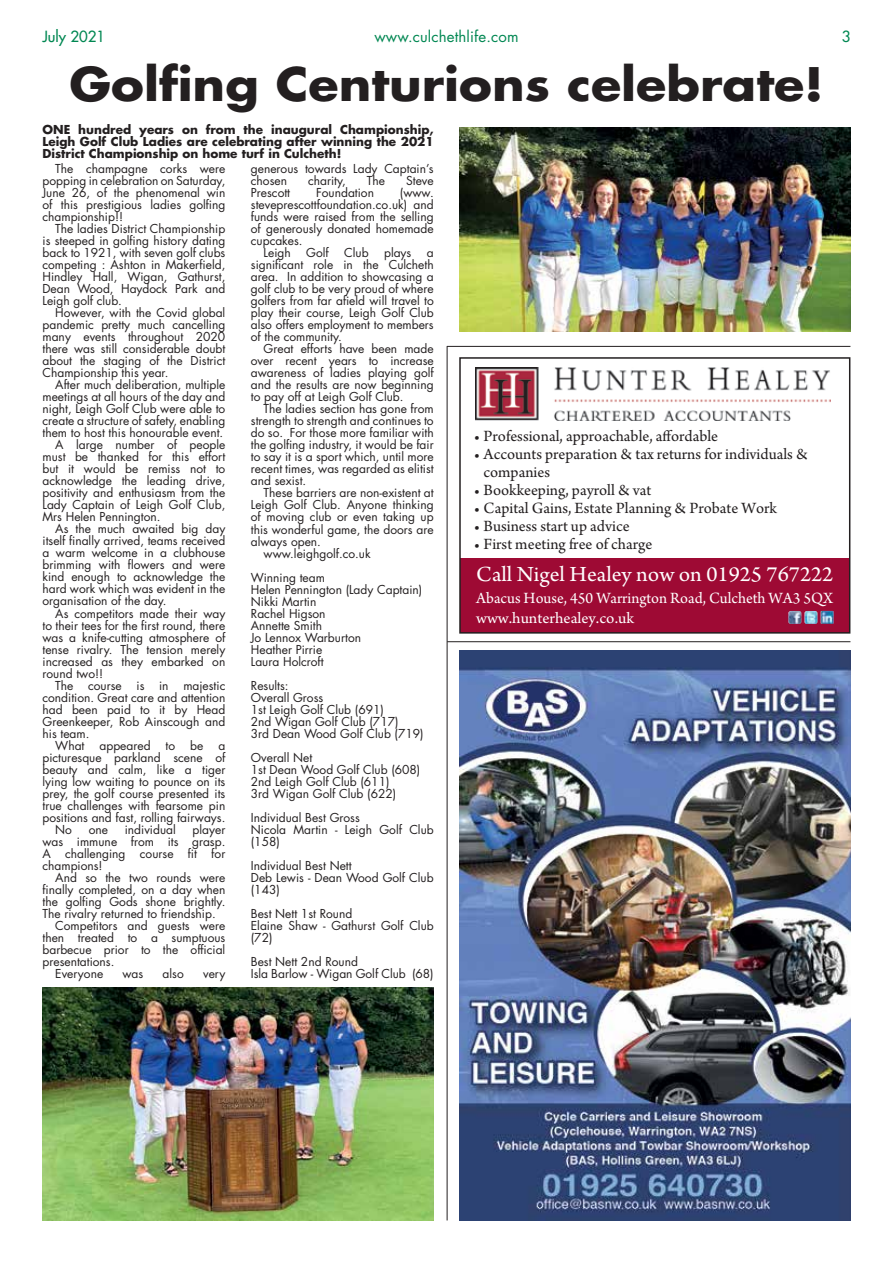
<style>
.page{position:relative;width:893px;height:1263px;background:#fff}
.page>*{position:absolute;margin:0;border:0;box-sizing:border-box;transform-origin:0 0}
.t1{font:700 45px "Futura Std";color:#231f20;scale:1.1 1}
.t2{font:22.8px "Arno Pro";color:#fff}
.t3{font:16.5px/18.1px "Arno Pro";color:#231f20}
.t4{font:16.5px/20.5px "Arno Pro";color:#fff}
.t5{font:15px "Futura Std";letter-spacing:.01em;color:#008752}
.t6{font:500 15px "Futura Std";color:#008752}
.t7{font:12px/12px "Futura Std";color:#231f20}
.t8{font:700 12px/12px "Futura Std";color:#231f20;text-align:justify}
</style>
<div class="page">
<hr style="left:447px;top:641px;width:403px;height:1px;background:#231f20">
<hr style="left:447px;top:346px;width:403px;height:1px;background:#231f20">
<hr style="left:447px;top:346px;width:1px;height:874px;background:#231f20">
<div style="left:460px;top:558px;width:389px;height:75px;background:#9e0a34"></div>
<div style="left:459px;top:357px;width:391px;height:277px;border:2px solid #231f20"></div>
<img style="left:476px;top:367px;width:354px;height:54px">
<img style="left:804px;top:611px;width:30px;height:13px">
<img style="left:459px;top:651px;width:391px;height:569px">
<img style="left:459px;top:128px;width:391px;height:204px">
<img style="left:43px;top:988px;width:391px;height:232px">
<p class="t6" style="left:43px;top:27px;width:64px">July 2021</p>
<p class="t5" style="left:374px;top:27px;width:146px">www.culchethlife.com</p>
<p class="t6" style="left:842px;top:27px;width:10px">3</p>
<h1 class="t1" style="left:70px;top:54px;width:687px">Golfing Centurions celebrate!</h1>
<p class="t8" style="left:43px;top:123px;width:393px">ONE hundred years on from the inaugural Championship, Leigh Golf Club Ladies are celebrating after winning the 2021<br>District Championship on home turf in Culcheth!</p>
<p class="t7" style="left:43px;top:162px;width:184px;text-align:justify;text-indent:13px">The champagne corks were popping in celebration on Saturday, June 26, of the phenomenal win of this prestigious ladies golfing championship!!</p>
<p class="t7" style="left:43px;top:222px;width:184px;text-align:justify;text-indent:13px">The ladies District Championship is steeped in golfing history dating back to 1921, with seven golf clubs competing : Ashton in Makerfield, Hindley Hall, Wigan, Gathurst, Dean Wood, Haydock Park and Leigh golf club.</p>
<p class="t7" style="left:43px;top:307px;width:184px;text-align:justify;text-indent:13px">However, with the Covid global pandemic pretty much cancelling many events throughout 2020 there was still considerable doubt about the staging of the District Championship this year.</p>
<p class="t7" style="left:55px;top:379px;width:172px">After much deliberation, multiple</p>
<p class="t7" style="left:43px;top:391px;width:184px">meetings at all hours of the day and</p>
<p class="t7" style="left:43px;top:403px;width:184px">night, Leigh Golf Club were able to</p>
<p class="t7" style="left:43px;top:415px;width:184px">create a structure of safety, enabling</p>
<p class="t7" style="left:43px;top:427px;width:182px">them to host this honourable event.</p>
<p class="t7" style="left:55px;top:439px;width:172px">A large number of people</p>
<p class="t7" style="left:43px;top:451px;width:184px">must be thanked for this effort</p>
<p class="t7" style="left:43px;top:463px;width:184px">but it would be remiss not to</p>
<p class="t7" style="left:43px;top:475px;width:184px">acknowledge the leading drive,</p>
<p class="t7" style="left:43px;top:487px;width:184px">positivity and enthusiasm from the</p>
<p class="t7" style="left:43px;top:499px;width:184px">Lady Captain of Leigh Golf Club,</p>
<p class="t7" style="left:43px;top:511px;width:120px">Mrs Helen Pennington.</p>
<p class="t7" style="left:55px;top:523px;width:172px">As the much awaited big day</p>
<p class="t7" style="left:43px;top:535px;width:184px">itself finally arrived, teams received</p>
<p class="t7" style="left:43px;top:547px;width:184px">a warm welcome in a clubhouse</p>
<p class="t7" style="left:43px;top:559px;width:184px">brimming with flowers and were</p>
<p class="t7" style="left:43px;top:571px;width:184px">kind enough to acknowledge the</p>
<p class="t7" style="left:43px;top:583px;width:184px">hard work which was evident in the</p>
<p class="t7" style="left:43px;top:595px;width:126px">organisation of the day.</p>
<p class="t7" style="left:55px;top:607px;width:172px">As competitors made their way</p>
<p class="t7" style="left:43px;top:619px;width:184px">to their tees for the first round, there</p>
<p class="t7" style="left:43px;top:631px;width:184px">was a knife-cutting atmosphere of</p>
<p class="t7" style="left:43px;top:643px;width:184px">tense rivalry. The tension merely</p>
<p class="t7" style="left:43px;top:655px;width:184px">increased as they embarked on</p>
<p class="t7" style="left:43px;top:667px;width:62px">round two!!</p>
<p class="t7" style="left:55px;top:679px;width:172px">The course is in majestic</p>
<p class="t7" style="left:43px;top:691px;width:184px">condition. Great care and attention</p>
<p class="t7" style="left:43px;top:703px;width:184px">had been paid to it by Head</p>
<p class="t7" style="left:43px;top:715px;width:184px">Greenkeeper, Rob Ainscough and</p>
<p class="t7" style="left:43px;top:727px;width:48px">his team.</p>
<p class="t7" style="left:55px;top:739px;width:31px">What</p>
<p class="t7" style="left:100px;top:739px;width:53px">appeared</p>
<p class="t7" style="left:166px;top:739px;width:11px">to</p>
<p class="t7" style="left:190px;top:739px;width:15px">be</p>
<p class="t7" style="left:218px;top:739px;width:8px">a</p>
<p class="t7" style="left:43px;top:751px;width:184px">picturesque parkland scene of</p>
<p class="t7" style="left:43px;top:763px;width:184px">beauty and calm, like a tiger</p>
<p class="t7" style="left:43px;top:775px;width:184px">lying low waiting to pounce on its</p>
<p class="t7" style="left:43px;top:788px;width:184px">prey, the golf course presented its</p>
<p class="t7" style="left:43px;top:800px;width:184px">true challenges with fearsome pin</p>
<p class="t7" style="left:43px;top:812px;width:184px">positions and fast, rolling fairways.</p>
<p class="t7" style="left:55px;top:824px;width:18px">No</p>
<p class="t7" style="left:89px;top:824px;width:21px">one</p>
<p class="t7" style="left:125px;top:824px;width:52px">individual</p>
<p class="t7" style="left:251px;top:162px;width:184px">generous towards Lady Captain’s chosen</p>
<p class="t7" style="left:308px;top:174px;width:39px">charity,</p>
<p class="t7" style="left:367px;top:174px;width:20px">The</p>
<p class="t7" style="left:406px;top:174px;width:29px">Steve</p>
<p class="t7" style="left:251px;top:187px;width:41px">Prescott</p>
<p class="t7" style="left:316px;top:187px;width:59px">Foundation</p>
<p class="t7" style="left:400px;top:187px;width:35px">(www.</p>
<p class="t7" style="left:251px;top:199px;width:184px">steveprescottfoundation.co.uk) and</p>
<p class="t7" style="left:251px;top:211px;width:184px">funds were raised from the selling</p>
<p class="t7" style="left:251px;top:223px;width:184px">of generously donated homemade</p>
<p class="t7" style="left:251px;top:235px;width:53px">cupcakes.</p>
<p class="t7" style="left:264px;top:247px;width:29px">Leigh</p>
<p class="t7" style="left:306px;top:247px;width:24px">Golf</p>
<p class="t7" style="left:344px;top:247px;width:26px">Club</p>
<p class="t7" style="left:384px;top:247px;width:29px">plays</p>
<p class="t7" style="left:251px;top:247px;width:184px;text-align:justify;text-indent:176px">a significant role in the Culcheth area. In addition to showcasing a golf club to be very proud of where golfers from far afield will travel to play their course, Leigh Golf Club also offers employment to members of the community.</p>
<p class="t7" style="left:251px;top:343px;width:184px;text-align:justify;text-indent:13px">Great efforts have been made over recent years to increase awareness of ladies playing golf and the results are now beginning to pay off at Leigh Golf Club.</p>
<p class="t7" style="left:251px;top:403px;width:184px;text-align:justify;text-indent:13px">The ladies section has gone from strength to strength and continues to do so. For those more familiar with the golfing industry, it would be fair to say it is a sport which, until more recent times, was regarded as elitist and sexist.</p>
<p class="t7" style="left:264px;top:487px;width:172px">These barriers are non-existent at</p>
<p class="t7" style="left:251px;top:499px;width:184px">Leigh Golf Club. Anyone thinking</p>
<p class="t7" style="left:251px;top:511px;width:184px">of moving club or even taking up</p>
<p class="t7" style="left:251px;top:523px;width:184px">this wonderful game, the doors are</p>
<p class="t7" style="left:251px;top:535px;width:72px">always open.</p>
<p class="t7" style="left:264px;top:547px;width:109px">www.leighgolf.co.uk</p>
<p class="t7" style="left:251px;top:571px;width:173px">Winning team<br>Helen Pennington (Lady Captain)<br>Nikki Martin<br>Rachel Higson<br>Annette Smith<br>Jo Lennox Warburton<br>Heather Pirrie<br>Laura Holcroft</p>
<p class="t7" style="left:251px;top:679px;width:174px">Results:<br>Overall Gross<br>1st Leigh Golf Club (691)<br>2nd Wigan Golf Club (717)<br>3rd Dean Wood Golf Club (719)</p>
<p class="t7" style="left:251px;top:752px;width:171px">Overall Net<br>1st Dean Wood Golf Club (608)<br>2nd Leigh Golf Club (611)<br>3rd Wigan Golf Club (622)</p>
<p class="t7" style="left:251px;top:812px;width:184px">Individual Best Gross<br>Nicola Martin - Leigh Golf Club (158)</p>
<p class="t7" style="left:251px;top:860px;width:184px">Individual Best Nett<br>Deb Lewis - Dean Wood Golf Club (143)</p>
<p class="t7" style="left:251px;top:908px;width:184px">Best Nett 1st Round<br>Elaine Shaw - Gathurst Golf Club (72)</p>
<p class="t7" style="left:251px;top:956px;width:184px">Best Nett 2nd Round<br>Isla Barlow - Wigan Golf Club (68)</p>
<p class="t7" style="left:43px;top:824px;width:184px;text-align:justify;text-indent:150px">player was immune from its grasp.<br>A challenging course fit for champions!</p>
<p class="t7" style="left:55px;top:872px;width:172px">And so the two rounds were</p>
<p class="t7" style="left:43px;top:884px;width:184px">finally completed, on a day when</p>
<p class="t7" style="left:43px;top:896px;width:184px">the golfing Gods shone brightly.</p>
<p class="t7" style="left:43px;top:908px;width:175px">The rivalry returned to friendship.</p>
<p class="t7" style="left:55px;top:920px;width:172px">Competitors and guests were</p>
<p class="t7" style="left:43px;top:932px;width:184px">then treated to a sumptuous</p>
<p class="t7" style="left:43px;top:944px;width:184px">barbecue prior to the official</p>
<p class="t7" style="left:43px;top:956px;width:73px">presentations.</p>
<p class="t7" style="left:55px;top:968px;width:49px">Everyone</p>
<p class="t7" style="left:123px;top:968px;width:22px">was</p>
<p class="t7" style="left:163px;top:968px;width:23px">also</p>
<p class="t7" style="left:203px;top:968px;width:24px">very</p>
<h3 class="t3" style="left:474px;top:427px;width:246px">• Professional, approachable, affordable</h3>
<h3 class="t3" style="left:483px;top:445px;width:326px;text-indent:-9px">• Accounts preparation &amp; tax returns for individuals &amp; companies</h3>
<h3 class="t3" style="left:474px;top:482px;width:179px">• Bookkeeping, payroll &amp; vat</h3>
<h3 class="t3" style="left:474px;top:500px;width:304px">• Capital Gains, Estate Planning &amp; Probate Work</h3>
<h3 class="t3" style="left:474px;top:518px;width:157px">• Business start up advice</h3>
<h3 class="t3" style="left:474px;top:536px;width:180px">• First meeting free of charge</h3>
<h2 class="t2" style="left:476px;top:561px;width:359px">Call Nigel Healey now on 01925 767222</h2>
<h3 class="t4" style="left:476px;top:588px;width:358px">Abacus House, 450 Warrington Road, Culcheth WA3 5QX www.hunterhealey.co.uk</h3>
</div>
